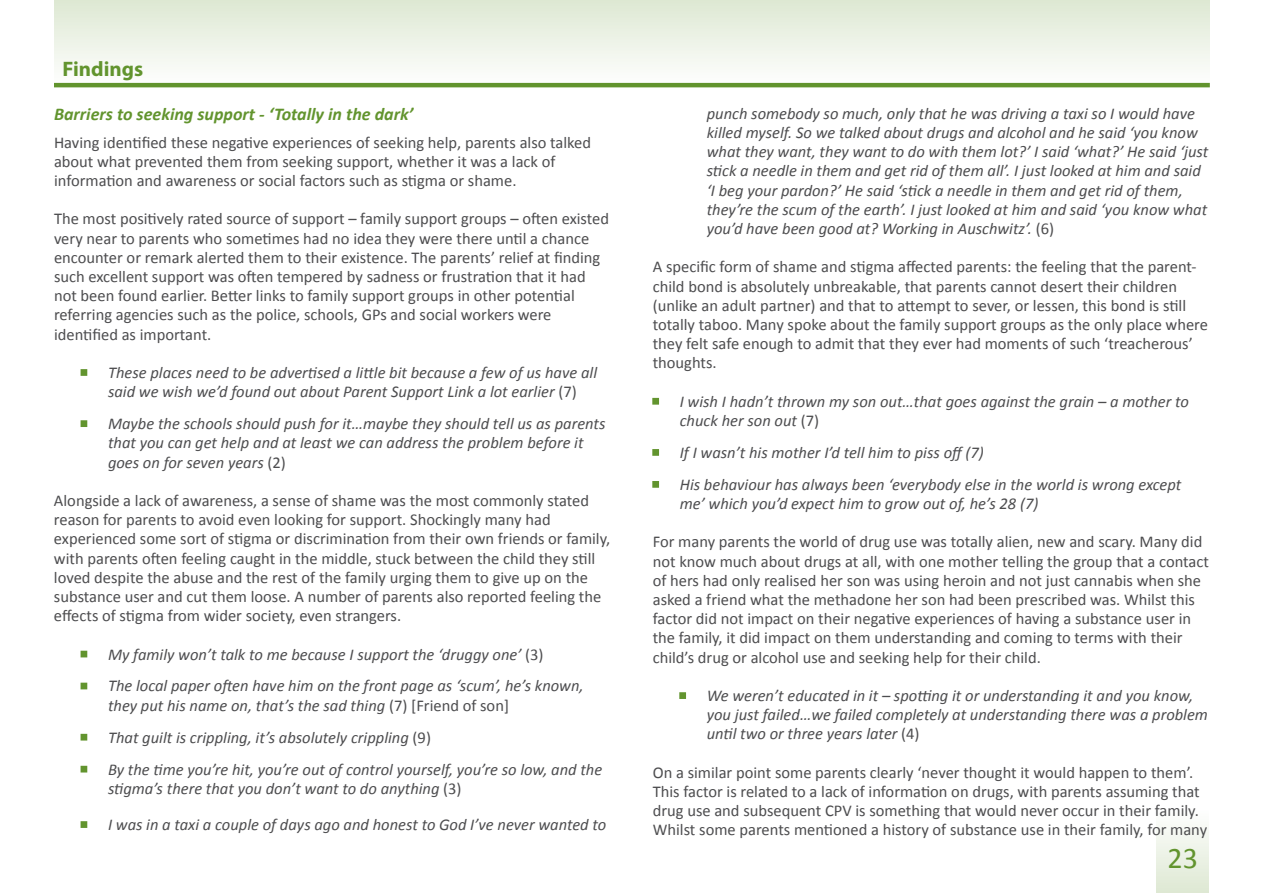
<style>
.page{position:relative;width:1263px;height:893px;background:#fff}
.page>*{position:absolute;margin:0;border:0;box-sizing:border-box;transform-origin:0 0}
.t1{font:30px "Calibri";color:#62942e}
.t2{font:700 21px "Myriad Pro";color:#62942e}
.t3{font:italic 700 18px "Calibri";color:#62942e}
.t4{font:16.5px/19.2px "Calibri";color:#4d4d4f}
.t5{font:italic 16.5px/19.2px "Calibri";color:#4d4d4f}
.s1{color:#62942e}
.s2{font-style:normal}
</style>
<div class="page">
<div style="left:54px;top:0;width:1156px;height:85px;background:linear-gradient(to bottom,#dee8d4,#fdfdfc)"></div>
<div style="left:1157px;top:808px;width:52px;height:85px;background:linear-gradient(to bottom,#fff,#dee8d3)"></div>
<hr style="left:54px;top:83px;width:1156px;height:4px;background:#62942e">
<div style="left:81px;top:369px;width:6px;height:7px;border:3px solid #62942e"></div>
<div style="left:81px;top:420px;width:6px;height:7px;border:3px solid #62942e"></div>
<svg style="left:81px;top:651px;width:6px;height:6px"></svg>
<svg style="left:81px;top:683px;width:6px;height:6px"></svg>
<svg style="left:81px;top:734px;width:6px;height:6px"></svg>
<svg style="left:81px;top:766px;width:6px;height:6px"></svg>
<div style="left:81px;top:821px;width:6px;height:7px;border:3px solid #62942e"></div>
<div style="left:652px;top:398px;width:7px;height:7px;border:3px solid #62942e"></div>
<div style="left:652px;top:449px;width:7px;height:7px;border:3px solid #62942e"></div>
<div style="left:652px;top:481px;width:7px;height:7px;border:3px solid #62942e"></div>
<div style="left:679px;top:692px;width:7px;height:7px;border:3px solid #62942e"></div>
<p class="t2" style="left:63px;top:55px;width:82px">Findings</p>
<p class="t3" style="left:54px;top:102px;width:361px">Barriers to seeking support - ‘Totally in the dark’</p>
<p class="t4" style="left:54px;top:132px;width:539px">Having identified these negative experiences of seeking help, parents also talked about what prevented them from seeking support, whether it was a lack of information and awareness or social factors such as stigma or shame.</p>
<p class="t4" style="left:54px;top:209px;width:557px">The most positively rated source of support – family support groups – often existed very near to parents who sometimes had no idea they were there until a chance encounter or remark alerted them to their existence. The parents’ relief at finding such excellent support was often tempered by sadness or frustration that it had not been found earlier. Better links to family support groups in other potential referring agencies such as the police, schools, GPs and social workers were identified as important.</p>
<p class="t5" style="left:81px;top:362px;width:518px;text-align:center"><span class="s1">▪</span> These places need to be advertised a little bit because a few of us have all said we wish we’d found out about Parent Support Link a lot earlier <span class="s2">(7)</span></p>
<p class="t5" style="left:108px;top:413px;width:499px;text-indent:-27px"><span class="s1">▪</span> Maybe the schools should push for it…maybe they should tell us as parents that you can get help and at least we can address the problem before it goes on for seven years <span class="s2">(2)</span></p>
<p class="t4" style="left:54px;top:491px;width:558px">Alongside a lack of awareness, a sense of shame was the most commonly stated reason for parents to avoid even looking for support. Shockingly many had experienced some sort of stigma or discrimination from their own friends or family, with parents often feeling caught in the middle, stuck between the child they still loved despite the abuse and the rest of the family urging them to give up on the substance user and cut them loose. A number of parents also reported feeling the effects of stigma from wider society, even strangers.</p>
<p class="t5" style="left:81px;top:644px;width:464px"><span class="s1">▪</span> My family won’t talk to me because I support the ‘druggy one’ <span class="s2">(3)</span></p>
<p class="t5" style="left:108px;top:676px;width:477px;text-indent:-27px"><span class="s1">▪</span> The local paper often have him on the front page as ‘scum’, he’s known, they put his name on, that’s the sad thing <span class="s2">(7) [Friend of son]</span></p>
<p class="t5" style="left:81px;top:727px;width:351px"><span class="s1">▪</span> That guilt is crippling, it’s absolutely crippling <span class="s2">(9)</span></p>
<p class="t5" style="left:108px;top:759px;width:496px;text-indent:-27px"><span class="s1">▪</span> By the time you’re hit, you’re out of control yourself, you’re so low, and the stigma’s there that you don’t want to do anything <span class="s2">(3)</span></p>
<p class="t5" style="left:81px;top:814px;width:527px"><span class="s1">▪</span> I was in a taxi a couple of days ago and honest to God I’ve never wanted to</p>
<p class="t5" style="left:707px;top:103px;width:503px">punch somebody so much, only that he was driving a taxi so I would have killed myself. So we talked about drugs and alcohol and he said ‘you know what they want, they want to do with them lot?’ I said ‘what?’ He said ‘just stick a needle in them and get rid of them all’. I just looked at him and said ‘I beg your pardon?’ He said ‘stick a needle in them and get rid of them, they’re the scum of the earth’. I just looked at him and said ‘you know what you’d have been good at? Working in Auschwitz’. <span class="s2">(6)</span></p>
<p class="t4" style="left:653px;top:257px;width:557px">A specific form of shame and stigma affected parents: the feeling that the parent&shy;child bond is absolutely unbreakable, that parents cannot desert their children (unlike an adult partner) and that to attempt to sever, or lessen, this bond is still totally taboo. Many spoke about the family support groups as the only place where they felt safe enough to admit that they ever had moments of such ‘treacherous’ thoughts.</p>
<p class="t5" style="left:680px;top:391px;width:511px;text-indent:-27px"><span class="s1">▪</span> I wish I hadn’t thrown my son out…that goes against the grain – a mother to chuck her son out <span class="s2">(7)</span></p>
<p class="t5" style="left:653px;top:442px;width:333px"><span class="s1">▪</span> If I wasn’t his mother I’d tell him to piss off (7)</p>
<p class="t5" style="left:680px;top:474px;width:503px;text-indent:-27px"><span class="s1">▪</span> His behaviour has always been ‘everybody else in the world is wrong except me’ which you’d expect him to grow out of, he’s 28 (7)</p>
<p class="t4" style="left:653px;top:532px;width:558px">For many parents the world of drug use was totally alien, new and scary. Many did not know much about drugs at all, with one mother telling the group that a contact of hers had only realised her son was using heroin and not just cannabis when she asked a friend what the methadone her son had been prescribed was. Whilst this factor did not impact on their negative experiences of having a substance user in the family, it did impact on them understanding and coming to terms with their child’s drug or alcohol use and seeking help for their child.</p>
<p class="t5" style="left:707px;top:685px;width:503px;text-indent:-27px"><span class="s1">▪</span> We weren’t educated in it – spotting it or understanding it and you know, you just failed…we failed completely at understanding there was a problem until two or three years later <span class="s2">(4)</span></p>
<p class="t4" style="left:653px;top:763px;width:556px">On a similar point some parents clearly ‘never thought it would happen to them’.<br>This factor is related to a lack of information on drugs, with parents assuming that drug use and subsequent CPV is something that would never occur in their family.<br>Whilst some parents mentioned a history of substance use in their family, for many</p>
<h1 class="t1" style="left:1167px;top:839px;width:32px">23</h1>
</div>
